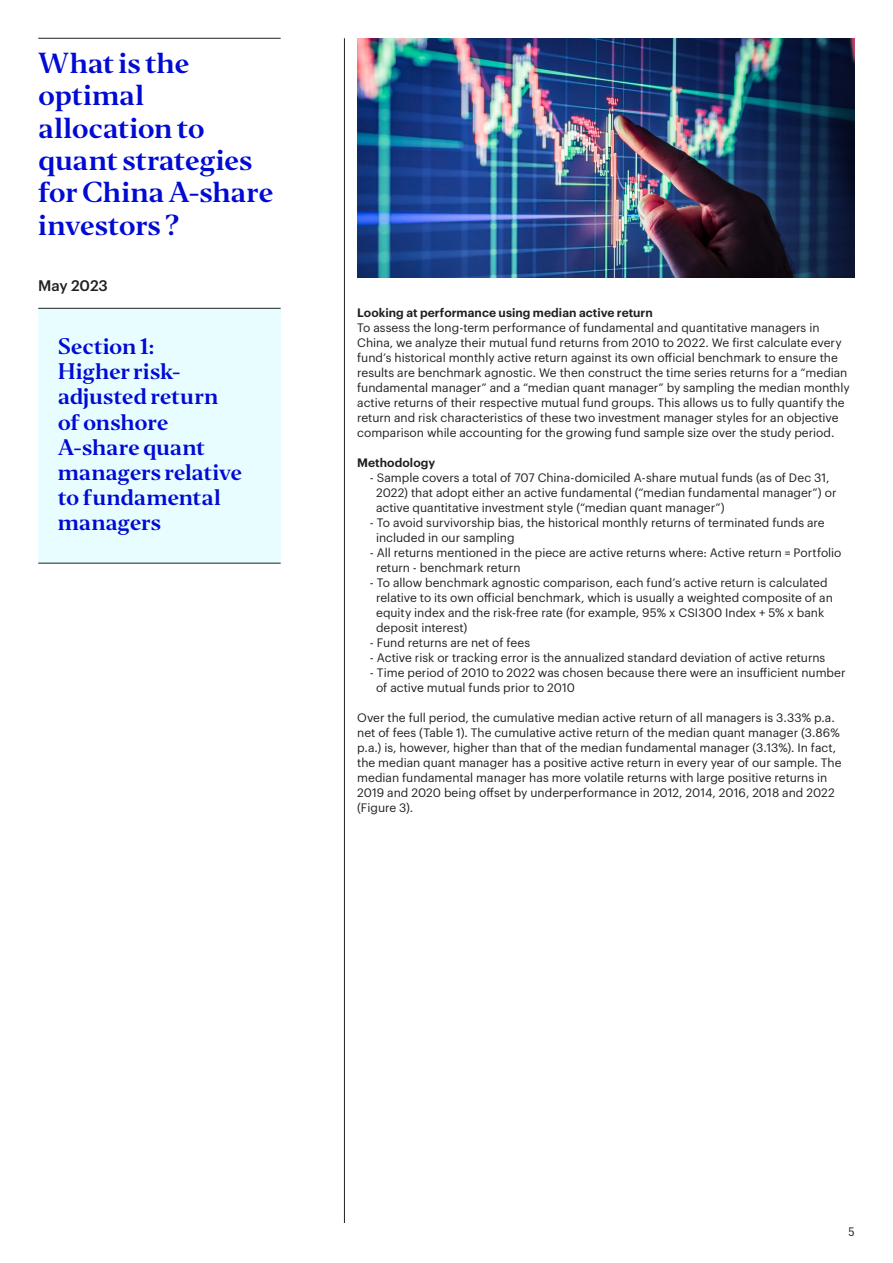
<style>
.page{position:relative;width:893px;height:1263px;background:#fff}
.page>*{position:absolute;margin:0;border:0;box-sizing:border-box;transform-origin:0 0}
.Editor_sub-head_18_2{font:27px/32.4px "Invesco Editor";letter-spacing:-.02em;color:#000ad2}
.Editor_sub-head_18_2-2{font:21px/25.2px "Invesco Editor";letter-spacing:-.02em;color:#000ad2}
.Pull_copy___Graphik{font:500 15px "Graphik";letter-spacing:-.005em;color:#231f20}
.Body___Graphik_8_10p{font:12px/15px "Graphik";color:#231f20}
.Body___Graphik_8_10p-2{font:600 12px "Graphik";letter-spacing:.005em;color:#231f20}
.t1{font:12px "Graphik Compact LC";color:#231f20}
</style>
<div class="page">
<div style="left:38px;top:308px;width:243px;height:255px;background:#e7fdff"></div>
<hr style="left:344px;top:38px;width:1px;height:1185px;background:#231f20">
<hr style="left:38px;top:38px;width:243px;height:1px;background:#231f20">
<hr style="left:38px;top:308px;width:243px;height:1px;background:#231f20">
<hr style="left:38px;top:563px;width:243px;height:1px;background:#231f20">
<img style="left:357px;top:38px;width:498px;height:240px">
<p class="Editor_sub-head_18_2" style="left:38px;top:47px;width:237px">What is the optimal allocation to quant strategies for China A-share investors ?</p>
<p class="Pull_copy___Graphik" style="left:38px;top:274px;width:71px">May 2023</p>
<p class="Editor_sub-head_18_2-2" style="left:58px;top:334px;width:98px">Section 1:</p>
<p class="Editor_sub-head_18_2-2" style="left:58px;top:359px;width:186px">Higher risk&shy;adjusted return of onshore<br>A-share quant managers relative to fundamental managers</p>
<p class="Body___Graphik_8_10p-2" style="left:357px;top:303px;width:297px">Looking at performance using median active return</p>
<p class="Body___Graphik_8_10p" style="left:357px;top:319px;width:494px">To assess the long-term performance of fundamental and quantitative managers in China, we analyze their mutual fund returns from 2010 to 2022. We first calculate every fund’s historical monthly active return against its own official benchmark to ensure the results are benchmark agnostic. We then construct the time series returns for a “median fundamental manager” and a “median quant manager” by sampling the median monthly active returns of their respective mutual fund groups. This allows us to fully quantify the return and risk characteristics of these two investment manager styles for an objective comparison while accounting for the growing fund sample size over the study period.</p>
<p class="Body___Graphik_8_10p-2" style="left:357px;top:453px;width:80px">Methodology</p>
<p class="Body___Graphik_8_10p" style="left:376px;top:469px;width:462px;text-indent:-6px">- Sample covers a total of 707 China-domiciled A-share mutual funds (as of Dec 31,<br>2022) that adopt either an active fundamental (“median fundamental manager”) or active quantitative investment style (“median quant manager”)</p>
<p class="Body___Graphik_8_10p" style="left:376px;top:514px;width:450px;text-indent:-6px">- To avoid survivorship bias, the historical monthly returns of terminated funds are included in our sampling</p>
<p class="Body___Graphik_8_10p" style="left:376px;top:544px;width:467px;text-indent:-6px">- All returns mentioned in the piece are active returns where: Active return = Portfolio return - benchmark return</p>
<p class="Body___Graphik_8_10p" style="left:370px;top:574px;width:459px">- To allow benchmark agnostic comparison, each fund’s active return is calculated</p>
<p class="Body___Graphik_8_10p" style="left:376px;top:589px;width:458px">relative to its own official benchmark, which is usually a weighted composite of an</p>
<p class="Body___Graphik_8_10p" style="left:376px;top:604px;width:450px">equity index and the risk-free rate (for example, 95% x CSI300 Index + 5% x bank</p>
<p class="Body___Graphik_8_10p" style="left:376px;top:619px;width:93px">deposit interest)</p>
<p class="Body___Graphik_8_10p" style="left:370px;top:634px;width:162px">- Fund returns are net of fees</p>
<p class="Body___Graphik_8_10p" style="left:370px;top:649px;width:457px">- Active risk or tracking error is the annualized standard deviation of active returns</p>
<p class="Body___Graphik_8_10p" style="left:376px;top:664px;width:471px;text-indent:-6px">- Time period of 2010 to 2022 was chosen because there were an insufficient number of active mutual funds prior to 2010</p>
<p class="Body___Graphik_8_10p" style="left:357px;top:709px;width:486px">Over the full period, the cumulative median active return of all managers is 3.33% p.a. net of fees (Table 1). The cumulative active return of the median quant manager (3.86% p.a.) is, however, higher than that of the median fundamental manager (3.13%). In fact, the median quant manager has a positive active return in every year of our sample. The median fundamental manager has more volatile returns with large positive returns in 2019 and 2020 being offset by underperformance in 2012, 2014, 2016, 2018 and 2022 (Figure 3).</p>
<p class="t1" style="left:849px;top:1223px;width:8px">5</p>
</div>
